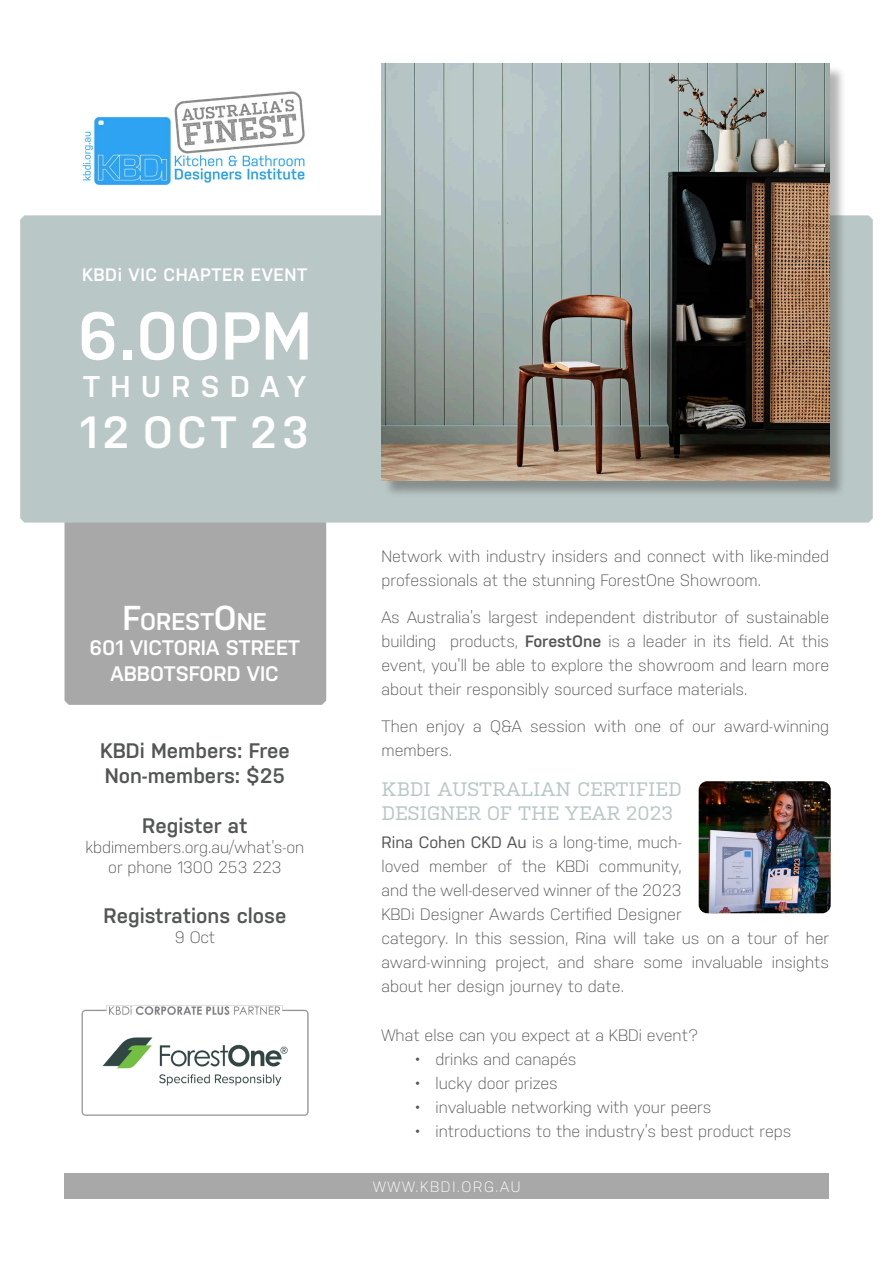
<style>
.page{position:relative;width:893px;height:1263px;background:#fff}
.page>*{position:absolute;margin:0;border:0;box-sizing:border-box;transform-origin:0 0}
.Event_time{font:600 67.5px "Nudista";color:#fff}
.Event_date{font:600 45px "Nudista";letter-spacing:.1em;color:#fff}
.Event_day{font:600 30px "Nudista";letter-spacing:.35em;color:#fff}
.Sidebar_details{font:600 24.15px "Nudista";color:#fff}
.Sidebar_details_dark{font:600 21px "Nudista";color:#545555}
.Sidebar_details-2{font:600 21px "Nudista";color:#fff}
.Paragraph_heading{font:19.5px/23.4px "Kulturista";color:#b9c7c6}
.chapter{font:600 18px "Nudista";letter-spacing:.03em;color:#fff}
.Body_Text{font:300 16.5px/24px "Nudista";color:#555}
.Bullet_para{font:300 16.5px "Nudista";color:#555}
.Sidebar_details_dark-2{font:300 16.5px "Nudista";color:#545555}
.website{font:300 15px "Nudista";letter-spacing:.11em;color:#fff}
.s1{font-size:34.5px}
.s2{font-weight:600}
.s3{font-weight:400}
</style>
<div class="page">
<div style="left:64px;top:523px;width:262px;height:182px;background:#a8a8a8"></div>
<img style="left:81px;top:91px;width:224px;height:95px">
<div style="left:20px;top:215px;width:853px;height:308px;background:#b9c7c6"></div>
<div style="left:383px;top:65px;width:463px;height:433px;background:#231f20;opacity:.34"></div>
<img style="left:381px;top:64px;width:448px;height:417px">
<img style="left:81px;top:1005px;width:228px;height:111px">
<div style="left:64px;top:1174px;width:765px;height:25px;background:#a8a8a8"></div>
<img style="left:699px;top:781px;width:132px;height:132px">
<p class="chapter" style="left:82px;top:264px;width:227px">KBDi VIC CHAPTER EVENT</p>
<p class="Event_time" style="left:77px;top:297px;width:236px">6.00PM</p>
<p class="Event_day" style="left:83px;top:369px;width:224px">THURSDAY</p>
<p class="Event_date" style="left:80px;top:406px;width:231px">12 OCT 23</p>
<p class="Sidebar_details" style="left:123px;top:608px;width:146px"><span class="s1">F</span>OREST<span class="s1">O</span> NE</p>
<p class="Sidebar_details-2" style="left:89px;top:636px;width:212px">601 VICTORIA STREET</p>
<p class="Sidebar_details-2" style="left:110px;top:661px;width:170px">ABBOTSFORD VIC</p>
<p class="Sidebar_details_dark" style="left:100px;top:738px;width:191px">KBDi Members: Free</p>
<p class="Sidebar_details_dark" style="left:105px;top:763px;width:182px">Non-members: $25</p>
<p class="Sidebar_details_dark" style="left:142px;top:814px;width:107px">Register at</p>
<p class="Sidebar_details_dark-2" style="left:86px;top:838px;width:220px">kbdimembers.org.au/what’s-on</p>
<p class="Sidebar_details_dark-2" style="left:108px;top:858px;width:175px">or phone 1300 253 223</p>
<p class="Sidebar_details_dark" style="left:104px;top:904px;width:184px">Registrations close</p>
<p class="Sidebar_details_dark-2" style="left:175px;top:928px;width:42px">9 Oct</p>
<p class="Body_Text" style="left:381px;top:544px;width:449px">Network with industry insiders and connect with like-minded professionals at the stunning ForestOne Showroom.</p>
<p class="Body_Text" style="left:381px;top:605px;width:449px;text-align:justify">As Australia’s largest independent distributor of sustainable building products, <span class="s2">ForestOne</span> is a leader in its field. At this event, you’ll be able to explore the showroom and learn more about their responsibly sourced surface materials.</p>
<p class="Body_Text" style="left:381px;top:714px;width:449px">Then enjoy a Q&amp;A session with one of our award-winning members.</p>
<p class="Paragraph_heading" style="left:381px;top:777px;width:302px">KBDI AUSTRALIAN CERTIFIED<br>DESIGNER OF THE YEAR 2023</p>
<p class="Body_Text" style="left:381px;top:830px;width:449px"><span class="s3">Rina Cohen CKD Au</span> is a long-time, much-<br>loved member of the KBDi community,<br>and the well-deserved winner of the 2023<br>KBDi Designer Awards Certified Designer<br>category. In this session, Rina will take us on a tour of her award-winning project, and share some invaluable insights about her design journey to date.</p>
<p class="Bullet_para" style="left:381px;top:1026px;width:318px">What else can you expect at a KBDi event?</p>
<p class="Bullet_para" style="left:416px;top:1050px;width:163px">• drinks and canapés</p>
<p class="Bullet_para" style="left:416px;top:1074px;width:144px">• lucky door prizes</p>
<p class="Bullet_para" style="left:416px;top:1098px;width:297px">• invaluable networking with your peers</p>
<p class="Bullet_para" style="left:416px;top:1122px;width:377px">• introductions to the industry’s best product reps</p>
<p class="website" style="left:373px;top:1178px;width:149px">WWW.KBDI.ORG.AU</p>
</div>
